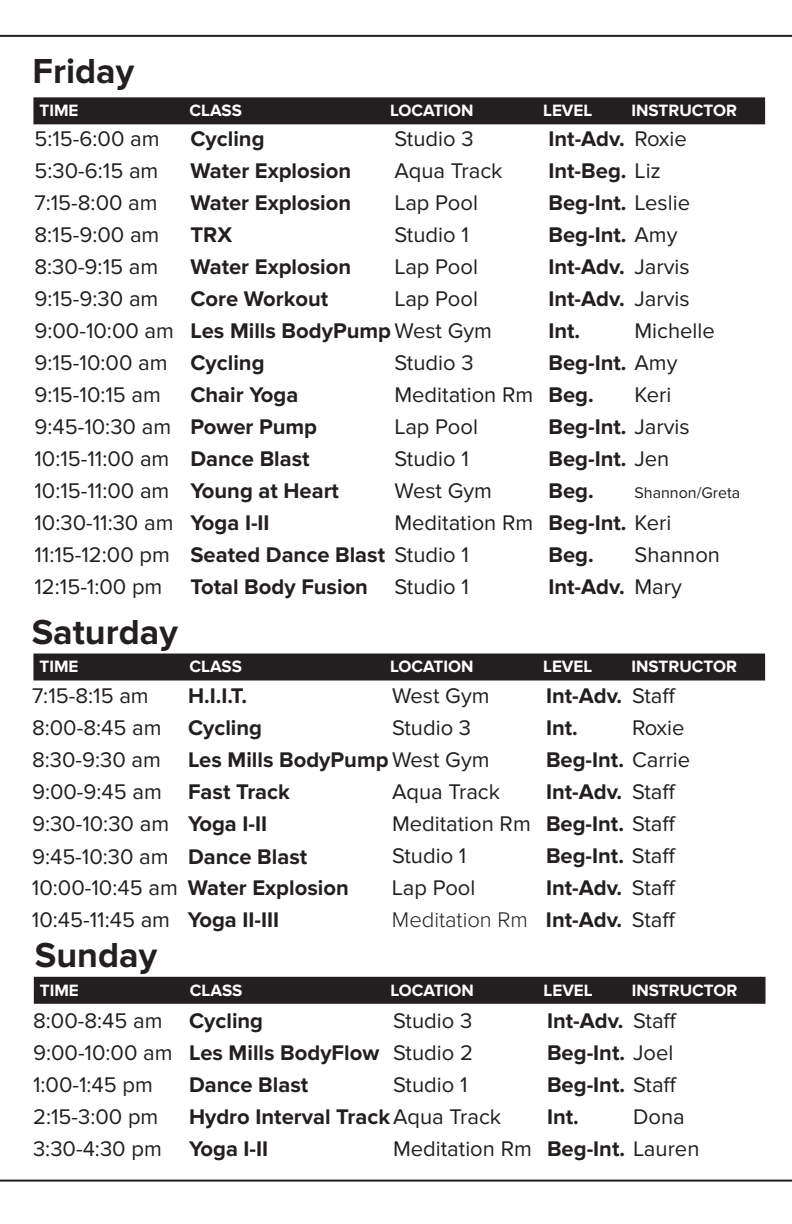
<style>
.page{position:relative;width:792px;height:1224px;background:#fff}
.page>*{position:absolute;margin:0;border:0;box-sizing:border-box;transform-origin:0 0}
.t1{font:700 36px "Proxima Nova";color:#231f20}
.t2{font:22px/32px "Proxima Nova";color:#231f20}
.t3{font:700 22px "Proxima Nova";color:#231f20}
.t4{font:300 22px "Proxima Nova";color:#231f20}
.t5{font:700 17px "Proxima Nova";color:#fff}
.t6{font:16px "Proxima Nova";color:#231f20}
.s1{font-weight:400}
.s2{font-weight:700}
</style>
<div class="page">
<hr style="left:0;top:1180px;width:792px;height:2px;background:#231f20">
<hr style="left:0;top:35px;width:792px;height:2px;background:#231f20">
<div style="left:34px;top:98px;width:730px;height:25px;background:#231f20"></div>
<div style="left:33px;top:97px;width:732px;height:27px;border:2px solid #231f20"></div>
<div style="left:34px;top:655px;width:730px;height:25px;background:#231f20"></div>
<div style="left:33px;top:654px;width:732px;height:27px;border:2px solid #231f20"></div>
<div style="left:35px;top:978px;width:730px;height:25px;background:#231f20"></div>
<div style="left:34px;top:977px;width:732px;height:27px;border:2px solid #231f20"></div>
<h1 class="t1" style="left:33px;top:51px;width:103px">Friday</h1>
<p class="t5" style="left:39px;top:101px;width:40px">TIME</p>
<p class="t5" style="left:190px;top:101px;width:54px">CLASS</p>
<p class="t5" style="left:390px;top:101px;width:85px">LOCATION</p>
<p class="t5" style="left:543px;top:101px;width:51px">LEVEL</p>
<p class="t5" style="left:632px;top:101px;width:107px">INSTRUCTOR</p>
<p class="t2" style="left:34px;top:123px;width:127px">5:15-6:00 am</p>
<p class="t3" style="left:190px;top:126px;width:76px">Cycling</p>
<p class="t2" style="left:394px;top:123px;width:81px">Studio 3</p>
<p class="t3" style="left:548px;top:126px;width:140px">Int-Adv. <span class="s1">Roxie</span></p>
<p class="t2" style="left:34px;top:155px;width:125px">5:30-6:15 am</p>
<p class="t3" style="left:190px;top:158px;width:162px">Water Explosion</p>
<p class="t2" style="left:394px;top:155px;width:110px">Aqua Track</p>
<p class="t3" style="left:548px;top:158px;width:114px">Int-Beg. <span class="s1">Liz</span></p>
<p class="t2" style="left:34px;top:187px;width:125px">7:15-8:00 am</p>
<p class="t3" style="left:190px;top:190px;width:162px">Water Explosion</p>
<p class="t2" style="left:394px;top:187px;width:85px">Lap Pool</p>
<p class="t3" style="left:548px;top:190px;width:143px">Beg-Int. <span class="s1">Leslie</span></p>
<p class="t2" style="left:34px;top:219px;width:126px">8:15-9:00 am</p>
<p class="t3" style="left:190px;top:222px;width:43px">TRX</p>
<p class="t2" style="left:394px;top:219px;width:76px">Studio 1</p>
<p class="t3" style="left:548px;top:222px;width:131px">Beg-Int. <span class="s1">Amy</span></p>
<p class="t2" style="left:34px;top:251px;width:125px">8:30-9:15 am</p>
<p class="t3" style="left:190px;top:254px;width:162px">Water Explosion</p>
<p class="t2" style="left:394px;top:251px;width:85px">Lap Pool</p>
<p class="t3" style="left:548px;top:254px;width:143px">Int-Adv. <span class="s1">Jarvis</span></p>
<p class="t2" style="left:34px;top:283px;width:125px">9:15-9:30 am</p>
<p class="t3" style="left:190px;top:286px;width:139px">Core Workout</p>
<p class="t2" style="left:394px;top:283px;width:85px">Lap Pool</p>
<p class="t3" style="left:548px;top:286px;width:143px">Int-Adv. <span class="s1">Jarvis</span></p>
<p class="t2" style="left:34px;top:315px;width:459px">9:00-10:00 am <span class="s2">Les Mills BodyPump</span> West Gym</p>
<p class="t3" style="left:548px;top:318px;width:33px">Int.</p>
<p class="t2" style="left:634px;top:315px;width:82px">Michelle</p>
<p class="t2" style="left:34px;top:347px;width:232px">9:15-10:00 am <span class="s2">Cycling</span></p>
<p class="t2" style="left:394px;top:347px;width:81px">Studio 3</p>
<p class="t3" style="left:548px;top:350px;width:131px">Beg-Int. <span class="s1">Amy</span></p>
<p class="t2" style="left:34px;top:379px;width:128px">9:15-10:15 am</p>
<p class="t3" style="left:190px;top:382px;width:109px">Chair Yoga</p>
<p class="t2" style="left:394px;top:379px;width:201px">Meditation Rm <span class="s2">Beg.</span></p>
<p class="t2" style="left:634px;top:379px;width:39px">Keri</p>
<p class="t2" style="left:34px;top:411px;width:284px">9:45-10:30 am <span class="s2">Power Pump</span></p>
<p class="t2" style="left:394px;top:411px;width:85px">Lap Pool</p>
<p class="t3" style="left:548px;top:414px;width:143px">Beg-Int. <span class="s1">Jarvis</span></p>
<p class="t2" style="left:34px;top:443px;width:277px">10:15-11:00 am <span class="s2">Dance Blast</span></p>
<p class="t2" style="left:394px;top:443px;width:76px">Studio 1</p>
<p class="t3" style="left:548px;top:446px;width:122px">Beg-Int. <span class="s1">Jen</span></p>
<p class="t2" style="left:34px;top:475px;width:306px">10:15-11:00 am <span class="s2">Young at Heart</span></p>
<p class="t2" style="left:394px;top:475px;width:99px">West Gym</p>
<p class="t3" style="left:548px;top:478px;width:47px">Beg.</p>
<p class="t6" style="left:634px;top:483px;width:107px">Shannon/Greta</p>
<p class="t2" style="left:34px;top:507px;width:237px">10:30-11:30 am <span class="s2">Yoga I-II</span></p>
<p class="t2" style="left:34px;top:507px;width:639px;text-indent:360px">Meditation Rm <span class="s2">Beg-Int.</span> Keri<br>11:15-12:00 pm <span class="s2">Seated Dance Blast</span> Studio 1</p>
<p class="t3" style="left:548px;top:542px;width:47px">Beg.</p>
<p class="t2" style="left:634px;top:539px;width:87px">Shannon</p>
<p class="t2" style="left:34px;top:571px;width:129px">12:15-1:00 pm</p>
<p class="t3" style="left:190px;top:574px;width:280px">Total Body Fusion <span class="s1">Studio 1</span></p>
<p class="t3" style="left:548px;top:574px;width:135px">Int-Adv. <span class="s1">Mary</span></p>
<h1 class="t1" style="left:32px;top:611px;width:148px">Saturday</h1>
<p class="t5" style="left:39px;top:657px;width:40px">TIME</p>
<p class="t5" style="left:190px;top:657px;width:54px">CLASS</p>
<p class="t5" style="left:390px;top:657px;width:85px">LOCATION</p>
<p class="t5" style="left:543px;top:657px;width:51px">LEVEL</p>
<p class="t5" style="left:632px;top:657px;width:107px">INSTRUCTOR</p>
<p class="t2" style="left:32px;top:680px;width:118px">7:15-8:15 am</p>
<p class="t3" style="left:188px;top:683px;width:61px">H.I.I.T.</p>
<p class="t2" style="left:392px;top:680px;width:99px">West Gym</p>
<p class="t3" style="left:546px;top:683px;width:132px">Int-Adv. <span class="s1">Staff</span></p>
<p class="t2" style="left:32px;top:712px;width:232px">8:00-8:45 am <span class="s2">Cycling</span></p>
<p class="t2" style="left:392px;top:712px;width:81px">Studio 3</p>
<p class="t3" style="left:546px;top:715px;width:33px">Int.</p>
<p class="t2" style="left:632px;top:712px;width:54px">Roxie</p>
<p class="t2" style="left:32px;top:744px;width:459px">8:30-9:30 am <span class="s2">Les Mills BodyPump</span> West Gym</p>
<p class="t3" style="left:546px;top:747px;width:146px">Beg-Int. <span class="s1">Carrie</span></p>
<p class="t2" style="left:32px;top:777px;width:259px">9:00-9:45 am <span class="s2">Fast Track</span></p>
<p class="t2" style="left:392px;top:777px;width:110px">Aqua Track</p>
<p class="t3" style="left:546px;top:779px;width:132px">Int-Adv. <span class="s1">Staff</span></p>
<p class="t2" style="left:32px;top:809px;width:237px">9:30-10:30 am <span class="s2">Yoga I-II</span></p>
<p class="t2" style="left:392px;top:809px;width:286px">Meditation Rm <span class="s2">Beg-Int.</span> Staff</p>
<p class="t2" style="left:32px;top:841px;width:277px">9:45-10:30 am <span class="s2">Dance Blast</span></p>
<p class="t2" style="left:392px;top:840px;width:76px">Studio 1</p>
<p class="t3" style="left:546px;top:843px;width:132px">Beg-Int. <span class="s1">Staff</span></p>
<p class="t3" style="left:32px;top:875px;width:318px"><span class="s1">10:00-10:45 am</span> Water Explosion</p>
<p class="t2" style="left:392px;top:872px;width:85px">Lap Pool</p>
<p class="t3" style="left:546px;top:875px;width:132px">Int-Adv. <span class="s1">Staff</span></p>
<p class="t2" style="left:32px;top:904px;width:249px">10:45-11:45 am <span class="s2">Yoga II-III</span></p>
<p class="t4" style="left:392px;top:908px;width:286px">Meditation Rm <span class="s2">Int-Adv.</span> <span class="s1">Staff</span></p>
<h1 class="t1" style="left:35px;top:934px;width:124px">Sunday</h1>
<p class="t5" style="left:40px;top:980px;width:40px">TIME</p>
<p class="t5" style="left:190px;top:980px;width:54px">CLASS</p>
<p class="t5" style="left:390px;top:980px;width:85px">LOCATION</p>
<p class="t5" style="left:544px;top:980px;width:51px">LEVEL</p>
<p class="t5" style="left:632px;top:980px;width:107px">INSTRUCTOR</p>
<p class="t2" style="left:33px;top:1005px;width:232px">8:00-8:45 am <span class="s2">Cycling</span></p>
<p class="t2" style="left:393px;top:1005px;width:81px">Studio 3</p>
<p class="t3" style="left:547px;top:1008px;width:132px">Int-Adv. <span class="s1">Staff</span></p>
<p class="t2" style="left:33px;top:1037px;width:441px">9:00-10:00 am <span class="s2">Les Mills BodyFlow</span> Studio 2</p>
<p class="t3" style="left:547px;top:1040px;width:128px">Beg-Int. <span class="s1">Joel</span></p>
<p class="t2" style="left:33px;top:1069px;width:121px">1:00-1:45 pm</p>
<p class="t3" style="left:189px;top:1072px;width:121px">Dance Blast</p>
<p class="t2" style="left:393px;top:1069px;width:76px">Studio 1</p>
<p class="t3" style="left:547px;top:1072px;width:132px">Beg-Int. <span class="s1">Staff</span></p>
<p class="t2" style="left:33px;top:1101px;width:127px">2:15-3:00 pm</p>
<p class="t3" style="left:189px;top:1104px;width:314px">Hydro Interval Track<span class="s1">Aqua Track</span></p>
<p class="t3" style="left:547px;top:1104px;width:33px">Int.</p>
<p class="t2" style="left:633px;top:1101px;width:53px">Dona</p>
<p class="t2" style="left:33px;top:1133px;width:237px">3:30-4:30 pm <span class="s2">Yoga I-II</span></p>
<p class="t2" style="left:393px;top:1133px;width:308px">Meditation Rm <span class="s2">Beg-Int.</span> Lauren</p>
</div>
